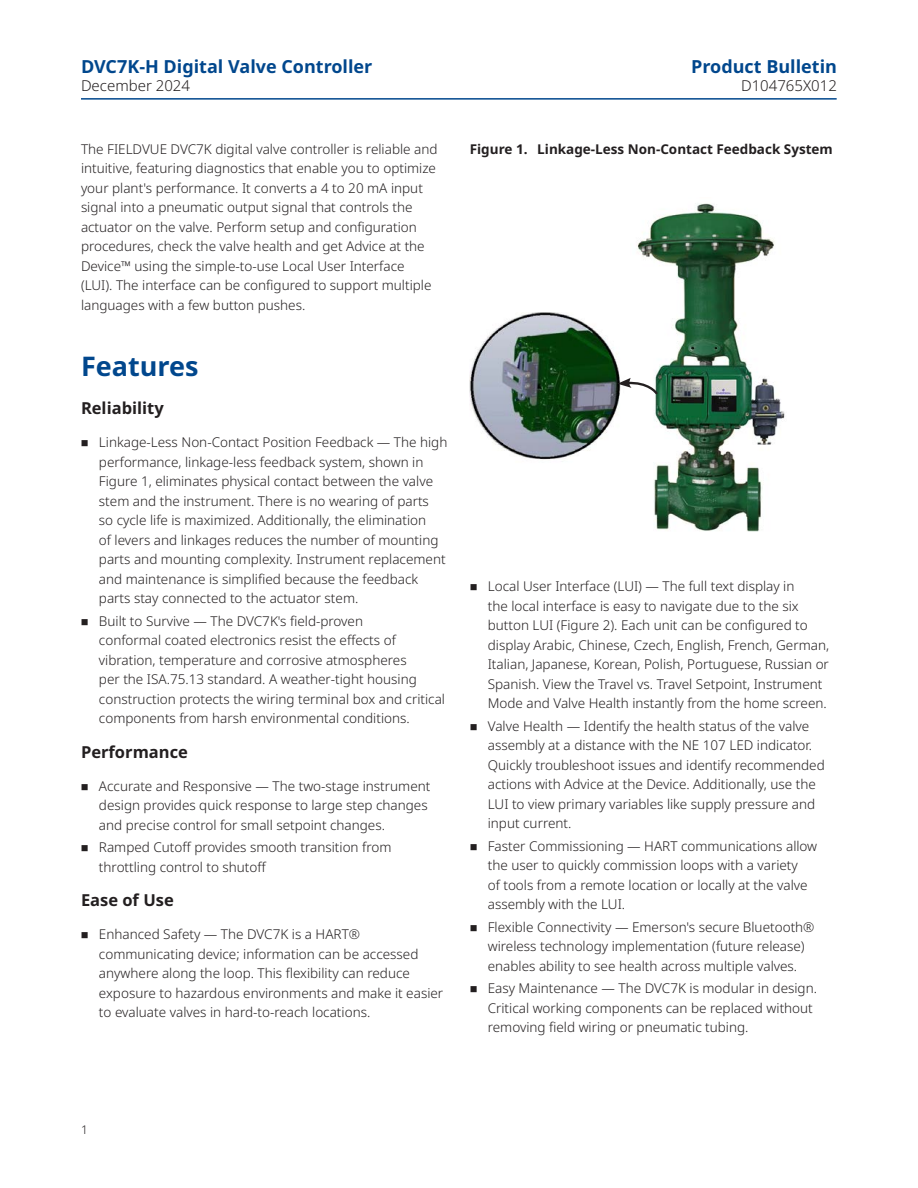
<style>
.page{position:relative;width:918px;height:1188px;background:#fff}
.page>*{position:absolute;margin:0;border:0;box-sizing:border-box;transform-origin:0 0}
._02_Section_title{font:700 27px "Noto Sans";color:#01478d}
.t1{font:700 18px "Noto Sans";color:#01478d}
._02_Subhead_2{font:700 16.5px "Noto Sans";color:#231f20}
.t2{font:300 15px "Noto Sans";color:#231f20}
._01_Body_text{font:300 13.5px/19.5px "Noto Sans";color:#231f20}
.t3{font:700 13.5px "Noto Sans";color:#231f20}
.t4{font:300 12px "Noto Sans";color:#231f20}
</style>
<div class="page">
<hr style="left:81px;top:98px;width:756px;height:2px;background:#01478d">
<img style="left:470px;top:312px;width:150px;height:148px">
<img style="left:637px;top:203px;width:148px;height:329px">
<svg style="left:617px;top:378px;width:42px;height:18px"></svg>
<h2 class="t1" style="left:81px;top:57px;width:293px">DVC7K-H Digital Valve Controller</h2>
<h2 class="t1" style="left:691px;top:57px;width:147px">Product Bulletin</h2>
<p class="t2" style="left:81px;top:77px;width:111px">December 2024</p>
<p class="t2" style="left:741px;top:77px;width:97px">D104765X012</p>
<p class="_01_Body_text" style="left:81px;top:140px;width:358px">The FIELDVUE DVC7K digital valve controller is reliable and intuitive, featuring diagnostics that enable you to optimize your plant's performance. It converts a 4 to 20 mA input signal into a pneumatic output signal that controls the actuator on the valve. Perform setup and configuration procedures, check the valve health and get Advice at the Device™ using the simple-to-use Local User Interface (LUI). The interface can be configured to support multiple languages with a few button pushes.</p>
<p class="_02_Section_title" style="left:81px;top:351px;width:119px">Features</p>
<p class="_02_Subhead_2" style="left:81px;top:399px;width:84px">Reliability</p>
<p class="_01_Body_text" style="left:99px;top:433px;width:350px">Linkage‐Less Non‐Contact Position Feedback — The high performance, linkage-less feedback system, shown in Figure 1, eliminates physical contact between the valve stem and the instrument. There is no wearing of parts<br>so cycle life is maximized. Additionally, the elimination<br>of levers and linkages reduces the number of mounting parts and mounting complexity. Instrument replacement and maintenance is simplified because the feedback parts stay connected to the actuator stem.</p>
<p class="_01_Body_text" style="left:99px;top:611px;width:348px">Built to Survive — The DVC7K's field-proven<br>conformal coated electronics resist the effects of vibration, temperature and corrosive atmospheres<br>per the ISA.75.13 standard. A weather‐tight housing construction protects the wiring terminal box and critical components from harsh environmental conditions.</p>
<p class="_02_Subhead_2" style="left:81px;top:742px;width:108px">Performance</p>
<p class="_01_Body_text" style="left:99px;top:776px;width:333px">Accurate and Responsive — The two‐stage instrument design provides quick response to large step changes and precise control for small setpoint changes.</p>
<p class="_01_Body_text" style="left:99px;top:838px;width:294px">Ramped Cutoff provides smooth transition from throttling control to shutoff</p>
<p class="_02_Subhead_2" style="left:81px;top:891px;width:94px">Ease of Use</p>
<p class="_01_Body_text" style="left:99px;top:925px;width:346px">Enhanced Safety — The DVC7K is a HART® communicating device; information can be accessed anywhere along the loop. This flexibility can reduce exposure to hazardous environments and make it easier to evaluate valves in hard-to-reach locations.</p>
<p class="t3" style="left:470px;top:141px;width:365px">Figure 1. Linkage-Less Non-Contact Feedback System</p>
<p class="_01_Body_text" style="left:488px;top:577px;width:343px">Local User Interface (LUI) — The full text display in<br>the local interface is easy to navigate due to the six button LUI (Figure 2). Each unit can be configured to display Arabic, Chinese, Czech, English, French, German, Italian, Japanese, Korean, Polish, Portuguese, Russian or Spanish. View the Travel vs. Travel Setpoint, Instrument Mode and Valve Health instantly from the home screen.</p>
<p class="_01_Body_text" style="left:488px;top:716px;width:339px">Valve Health — Identify the health status of the valve assembly at a distance with the NE 107 LED indicator.<br>Quickly troubleshoot issues and identify recommended actions with Advice at the Device. Additionally, use the LUI to view primary variables like supply pressure and input current.</p>
<p class="_01_Body_text" style="left:488px;top:836px;width:331px">Faster Commissioning — HART communications allow the user to quickly commission loops with a variety<br>of tools from a remote location or locally at the valve assembly with the LUI.</p>
<p class="_01_Body_text" style="left:488px;top:917px;width:328px">Flexible Connectivity — Emerson's secure Bluetooth® wireless technology implementation (future release) enables ability to see health across multiple valves.</p>
<p class="_01_Body_text" style="left:488px;top:979px;width:331px">Easy Maintenance — The DVC7K is modular in design.<br>Critical working components can be replaced without removing field wiring or pneumatic tubing.</p>
<p class="t4" style="left:81px;top:1123px;width:8px">1</p>
</div>
